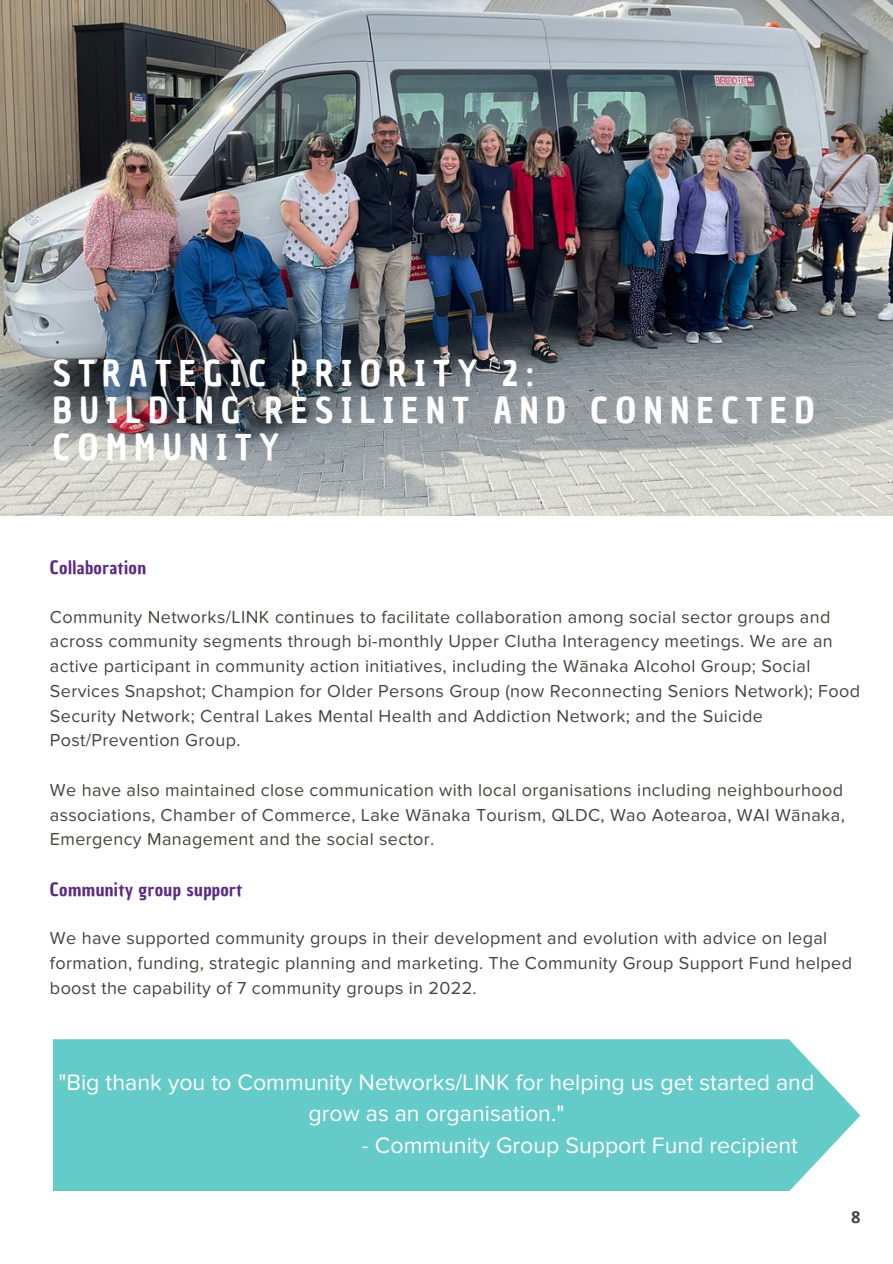
<style>
.page{position:relative;width:893px;height:1264px;background:#fff}
.page>*{position:absolute;margin:0;border:0;box-sizing:border-box;transform-origin:0 0}
.t1{font:34.65px/37px "Chau Philomene One";letter-spacing:.22em;color:#fff}
.t2{font:23.1px/31.5px "Proxima Nova Soft";color:#fff;text-align:center}
.t3{font:18px/24.8px "Proxima Nova Soft";letter-spacing:.02em;color:#444440}
.t4{font:18px "Chau Philomene One";letter-spacing:.02em;color:#5b2b82}
.t5{font:700 16.5px "Open Sans";color:#444440}
</style>
<div class="page">
<img style="left:0;top:0;width:892px;height:515px">
<div style="left:53px;top:1039px;width:807px;height:152px;background:#65cbc9"></div>
<h1 class="t1" style="left:53px;top:355px;width:763px">STRATEGIC PRIORITY 2:<br>BUILDING RESILIENT AND CONNECTED<br>COMMUNITY</h1>
<p class="t4" style="left:50px;top:555px;width:98px">Collaboration</p>
<p class="t3" style="left:50px;top:605px;width:811px">Community Networks/LINK continues to facilitate collaboration among social sector groups and across community segments through bi-monthly Upper Clutha Interagency meetings. We are an active participant in community action initiatives, including the Wānaka Alcohol Group; Social Services Snapshot; Champion for Older Persons Group (now Reconnecting Seniors Network); Food Security Network; Central Lakes Mental Health and Addiction Network; and the Suicide Post/Prevention Group.</p>
<p class="t3" style="left:50px;top:778px;width:796px;text-align:justify">We have also maintained close communication with local organisations including neighbourhood associations, Chamber of Commerce, Lake Wānaka Tourism, QLDC, Wao Aotearoa, WAI Wānaka, Emergency Management and the social sector.</p>
<p class="t4" style="left:50px;top:877px;width:194px">Community group support</p>
<p class="t3" style="left:50px;top:926px;width:803px">We have supported community groups in their development and evolution with advice on legal formation, funding, strategic planning and marketing. The Community Group Support Fund helped boost the capability of 7 community groups in 2022.</p>
<p class="t2" style="left:59px;top:1067px;width:757px">"Big thank you to Community Networks/LINK for helping us get started and grow as an organisation."</p>
<p class="t2" style="left:362px;top:1130px;width:437px">- Community Group Support Fund recipient</p>
<p class="t5" style="left:850px;top:1205px;width:11px">8</p>
</div>
